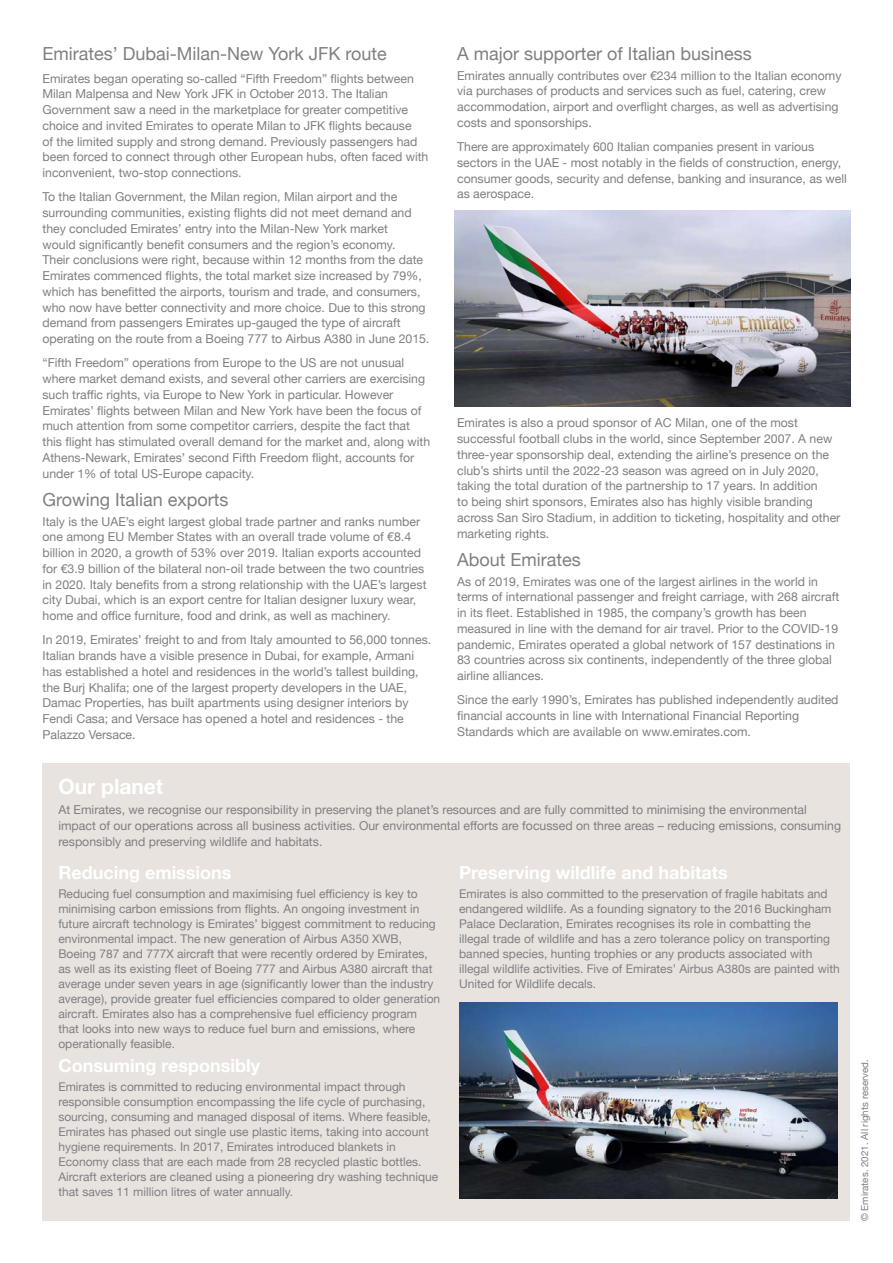
<style>
.page{position:relative;width:893px;height:1263px;background:#fff}
.page>*{position:absolute;margin:0;border:0;box-sizing:border-box;transform-origin:0 0}
.t1{font:700 21px "Helvetica Neue";color:#fff}
.t2{font:18px "Helvetica Neue";color:#807f83}
.t3{font:700 18px "Helvetica Neue";color:#fff}
.t4{font:12.3px/15.8px "Helvetica Neue";color:#807f83}
.t5{font:12px/15px "Helvetica Neue";color:#807f83}
.t6{font:9.75px "Helvetica Neue";color:#807f83}
</style>
<div class="page">
<div style="left:43px;top:763px;width:807px;height:457px;background:#e8e3de"></div>
<img style="left:459px;top:1002px;width:379px;height:196px">
<img style="left:454px;top:210px;width:396px;height:196px">
<h2 class="t2" style="left:43px;top:40px;width:346px">Emirates’ Dubai-Milan-New York JFK route</h2>
<p class="t4" style="left:43px;top:71px;width:387px">Emirates began operating so-called “Fifth Freedom” flights between Milan Malpensa and New York JFK in October 2013. The Italian Government saw a need in the marketplace for greater competitive choice and invited Emirates to operate Milan to JFK flights because<br>of the limited supply and strong demand. Previously passengers had been forced to connect through other European hubs, often faced with inconvenient, two-stop connections.</p>
<p class="t4" style="left:43px;top:190px;width:388px">To the Italian Government, the Milan region, Milan airport and the surrounding communities, existing flights did not meet demand and they concluded Emirates’ entry into the Milan-New York market<br>would significantly benefit consumers and the region’s economy.<br>Their conclusions were right, because within 12 months from the date Emirates commenced flights, the total market size increased by 79%, which has benefitted the airports, tourism and trade, and consumers, who now have better connectivity and more choice. Due to this strong demand from passengers Emirates up-gauged the type of aircraft operating on the route from a Boeing 777 to Airbus A380 in June 2015.</p>
<p class="t4" style="left:43px;top:356px;width:389px">“Fifth Freedom” operations from Europe to the US are not unusual where market demand exists, and several other carriers are exercising such traffic rights, via Europe to New York in particular. However Emirates’ flights between Milan and New York have been the focus of much attention from some competitor carriers, despite the fact that this flight has stimulated overall demand for the market and, along with Athens-Newark, Emirates’ second Fifth Freedom flight, accounts for under 1% of total US-Europe capacity.</p>
<h2 class="t2" style="left:43px;top:486px;width:187px">Growing Italian exports</h2>
<p class="t4" style="left:43px;top:514px;width:385px">Italy is the UAE’s eight largest global trade partner and ranks number one among EU Member States with an overall trade volume of €8.4 billion in 2020, a growth of 53% over 2019. Italian exports accounted for €3.9 billion of the bilateral non-oil trade between the two countries in 2020. Italy benefits from a strong relationship with the UAE’s largest city Dubai, which is an export centre for Italian designer luxury wear, home and office furniture, food and drink, as well as machinery.</p>
<p class="t4" style="left:43px;top:633px;width:390px">In 2019, Emirates’ freight to and from Italy amounted to 56,000 tonnes.<br>Italian brands have a visible presence in Dubai, for example, Armani has established a hotel and residences in the world’s tallest building, the Burj Khalifa; one of the largest property developers in the UAE, Damac Properties, has built apartments using designer interiors by Fendi Casa; and Versace has opened a hotel and residences - the Palazzo Versace.</p>
<h2 class="t2" style="left:457px;top:40px;width:296px">A major supporter of Italian business</h2>
<p class="t4" style="left:457px;top:68px;width:386px">Emirates annually contributes over €234 million to the Italian economy via purchases of products and services such as fuel, catering, crew accommodation, airport and overflight charges, as well as advertising costs and sponsorships.</p>
<p class="t4" style="left:457px;top:140px;width:391px">There are approximately 600 Italian companies present in various sectors in the UAE - most notably in the fields of construction, energy, consumer goods, security and defense, banking and insurance, as well as aerospace.</p>
<p class="t4" style="left:457px;top:416px;width:385px">Emirates is also a proud sponsor of AC Milan, one of the most successful football clubs in the world, since September 2007. A new three-year sponsorship deal, extending the airline’s presence on the club’s shirts until the 2022-23 season was agreed on in July 2020, taking the total duration of the partnership to 17 years. In addition<br>to being shirt sponsors, Emirates also has highly visible branding across San Siro Stadium, in addition to ticketing, hospitality and other marketing rights.</p>
<h2 class="t2" style="left:457px;top:546px;width:125px">About Emirates</h2>
<p class="t4" style="left:457px;top:574px;width:384px">As of 2019, Emirates was one of the largest airlines in the world in terms of international passenger and freight carriage, with 268 aircraft in its fleet. Established in 1985, the company’s growth has been measured in line with the demand for air travel. Prior to the COVID-19 pandemic, Emirates operated a global network of 157 destinations in 83 countries across six continents, independently of the three global airline alliances.</p>
<p class="t4" style="left:457px;top:693px;width:383px">Since the early 1990’s, Emirates has published independently audited financial accounts in line with International Financial Reporting<br>Standards which are available on www.emirates.com.</p>
<h1 class="t1" style="left:58px;top:770px;width:107px">Our planet</h1>
<p class="t4" style="left:58px;top:803px;width:784px">At Emirates, we recognise our responsibility in preserving the planet’s resources and are fully committed to minimising the environmental impact of our operations across all business activities. Our environmental efforts are focussed on three areas – reducing emissions, consuming responsibly and preserving wildlife and habitats.</p>
<h2 class="t3" style="left:58px;top:858px;width:175px">Reducing emissions</h2>
<p class="t5" style="left:58px;top:887px;width:383px">Reducing fuel consumption and maximising fuel efficiency is key to minimising carbon emissions from flights. An ongoing investment in future aircraft technology is Emirates’ biggest commitment to reducing environmental impact. The new generation of Airbus A350 XWB, Boeing 787 and 777X aircraft that were recently ordered by Emirates, as well as its existing fleet of Boeing 777 and Airbus A380 aircraft that average under seven years in age (significantly lower than the industry average), provide greater fuel efficiencies compared to older generation aircraft. Emirates also has a comprehensive fuel efficiency program that looks into new ways to reduce fuel burn and emissions, where operationally feasible.</p>
<h2 class="t3" style="left:58px;top:1051px;width:203px">Consuming responsibly</h2>
<p class="t5" style="left:58px;top:1080px;width:382px">Emirates is committed to reducing environmental impact through responsible consumption encompassing the life cycle of purchasing, sourcing, consuming and managed disposal of items. Where feasible, Emirates has phased out single use plastic items, taking into account hygiene requirements. In 2017, Emirates introduced blankets in Economy class that are each made from 28 recycled plastic bottles.<br>Aircraft exteriors are cleaned using a pioneering dry washing technique that saves 11 million litres of water annually.</p>
<h2 class="t3" style="left:459px;top:858px;width:270px">Preserving wildlife and habitats</h2>
<p class="t5" style="left:459px;top:887px;width:382px">Emirates is also committed to the preservation of fragile habitats and endangered wildlife. As a founding signatory to the 2016 Buckingham Palace Declaration, Emirates recognises its role in combatting the illegal trade of wildlife and has a zero tolerance policy on transporting banned species, hunting trophies or any products associated with illegal wildlife activities. Five of Emirates’ Airbus A380s are painted with United for Wildlife decals.</p>
<p class="t6" style="left:858px;top:1221px;width:163px;rotate:-90deg">© Emirates. 2021. All rights reserved.</p>
</div>
